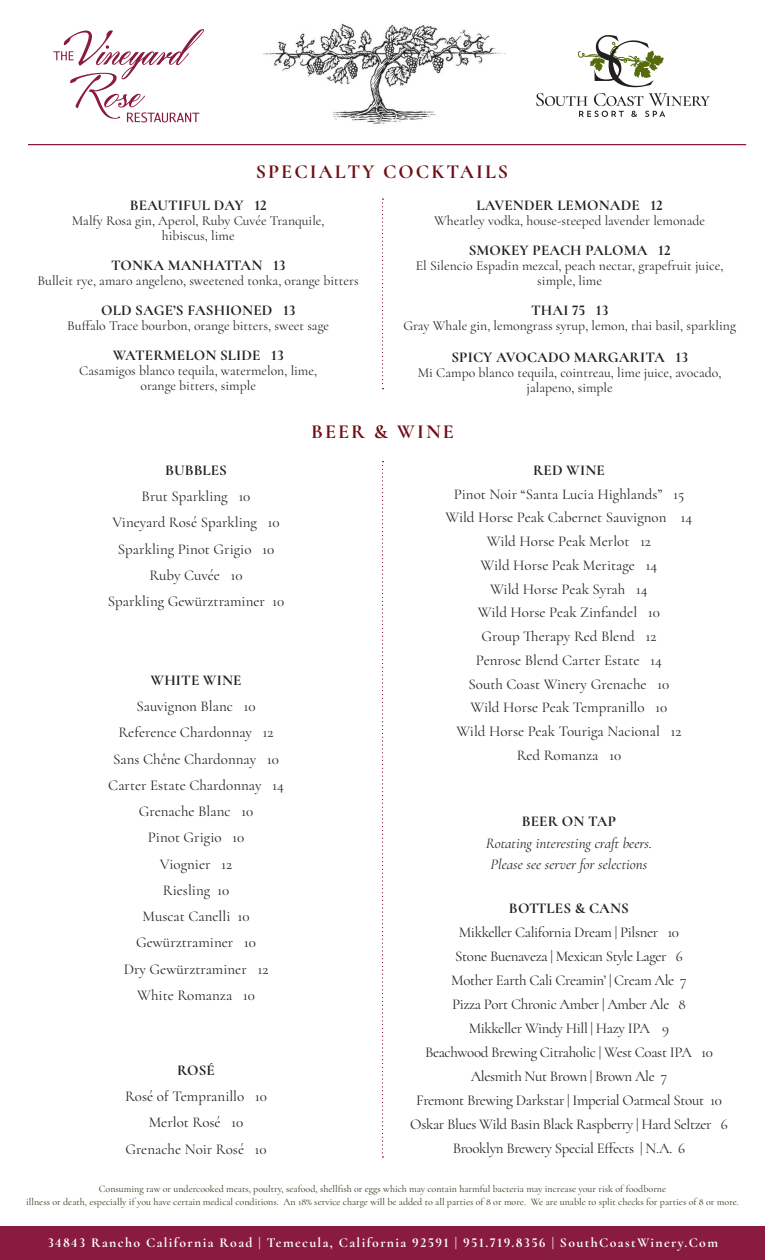
<style>
.page{position:relative;width:765px;height:1260px;background:#fff}
.page>*{position:absolute;margin:0;border:0;box-sizing:border-box;transform-origin:0 0}
.t1{font:700 20px "Cormorant";letter-spacing:.1em;color:#700d15}
.t2{font:15px/26.2px "Cormorant";color:#231f20;text-align:center}
.t3{font:15px/24px "Cormorant";letter-spacing:-.025em;color:#231f20;text-align:center}
.t4{font:700 15px "Cormorant";letter-spacing:.01em;color:#231f20}
.t5{font:italic 15px/21.9px "Cormorant";color:#231f20;text-align:center}
.t6{font:13.75px/15px "Cormorant";color:#231f20;text-align:center}
.t7{font:700 13.75px "Cormorant";letter-spacing:.1em;color:#fff}
.t8{font:10px/13.8px "Cormorant";color:#323414;text-align:center}
</style>
<div class="page">
<svg style="left:382px;top:461px;width:1px;height:697px"></svg>
<svg style="left:382px;top:198px;width:1px;height:191px"></svg>
<img style="left:256px;top:23px;width:253px;height:123px">
<svg style="left:578px;top:35px;width:86px;height:52px"></svg>
<svg style="left:536px;top:93px;width:174px;height:24px"></svg>
<svg style="left:54px;top:29px;width:150px;height:93px"></svg>
<hr style="left:28px;top:144px;width:718px;height:1px;background:#8a1b40">
<div style="left:0;top:1227px;width:765px;height:33px;background:#8a1b40"></div>
<h1 class="t1" style="left:256px;top:160px;width:254px">SPECIALTY COCKTAILS</h1>
<p class="t4" style="left:130px;top:196px;width:139px">BEAUTIFUL DAY 12</p>
<p class="t6" style="left:72px;top:213px;width:254px">Malfy Rosa gin, Aperol, Ruby Cuvée Tranquile, hibiscus, lime</p>
<p class="t4" style="left:111px;top:256px;width:176px">TONKA MANHATTAN 13</p>
<p class="t6" style="left:38px;top:273px;width:323px">Bulleit rye, amaro angeleno, sweetened tonka, orange bitters</p>
<p class="t4" style="left:101px;top:301px;width:196px">OLD SAGE’S FASHIONED 13</p>
<p class="t6" style="left:67px;top:318px;width:263px">Buffalo Trace bourbon, orange bitters, sweet sage</p>
<p class="t4" style="left:113px;top:346px;width:172px">WATERMELON SLIDE 13</p>
<p class="t6" style="left:79px;top:363px;width:239px">Casamigos blanco tequila, watermelon, lime, orange bitters, simple</p>
<p class="t4" style="left:477px;top:196px;width:188px">LAVENDER LEMONADE 12</p>
<p class="t6" style="left:434px;top:213px;width:272px">Wheatley vodka, house-steeped lavender lemonade</p>
<p class="t4" style="left:469px;top:241px;width:204px">SMOKEY PEACH PALOMA 12</p>
<p class="t6" style="left:416px;top:258px;width:309px">El Silencio Espadin mezcal, peach nectar, grapefruit juice, simple, lime</p>
<p class="t4" style="left:531px;top:301px;width:79px">THAI 75 13</p>
<p class="t6" style="left:403px;top:318px;width:334px">Gray Whale gin, lemongrass syrup, lemon, thai basil, sparkling</p>
<p class="t4" style="left:451px;top:347px;width:238px">SPICY AVOCADO MARGARITA 13</p>
<p class="t6" style="left:418px;top:365px;width:305px">Mi Campo blanco tequila, cointreau, lime juice, avocado, jalapeno, simple</p>
<p class="t4" style="left:165px;top:461px;width:63px">BUBBLES</p>
<p class="t2" style="left:108px;top:483px;width:178px">Brut Sparkling 10<br>Vineyard Rosé Sparkling 10<br>Sparkling Pinot Grigio 10<br>Ruby Cuvée 10<br>Sparkling Gewürztraminer 10</p>
<p class="t4" style="left:151px;top:671px;width:92px">WHITE WINE</p>
<p class="t2" style="left:108px;top:693px;width:177px">Sauvignon Blanc 10<br>Reference Chardonnay 12<br>Sans Chêne Chardonnay 10<br>Carter Estate Chardonnay 14<br>Grenache Blanc 10<br>Pinot Grigio 10<br>Viognier 12<br>Riesling 10<br>Muscat Canelli 10<br>Gewürztraminer 10<br>Dry Gewürztraminer 12<br>White Romanza 10</p>
<p class="t4" style="left:177px;top:1061px;width:39px">ROSÉ</p>
<p class="t2" style="left:125px;top:1083px;width:143px">Rosé of Tempranillo 10<br>Merlot Rosé 10<br>Grenache Noir Rosé 10</p>
<h1 class="t1" style="left:311px;top:419px;width:144px">BEER &amp; WINE</h1>
<p class="t4" style="left:533px;top:461px;width:73px">RED WINE</p>
<p class="t2" style="left:446px;top:482px;width:248px;line-height:23.8px">Pinot Noir “Santa Lucia Highlands” 15<br>Wild Horse Peak Cabernet Sauvignon 14<br>Wild Horse Peak Merlot 12<br>Wild Horse Peak Meritage 14<br>Wild Horse Peak Syrah 14<br>Wild Horse Peak Zinfandel 10<br>Group Therapy Red Blend 12<br>Penrose Blend Carter Estate 14<br>South Coast Winery Grenache 10<br>Wild Horse Peak Tempranillo 10<br>Wild Horse Peak Touriga Nacional 12<br>Red Romanza 10</p>
<p class="t4" style="left:522px;top:811px;width:96px">BEER ON TAP</p>
<p class="t5" style="left:486px;top:832px;width:168px">Rotating interesting craft beers.<br>Please see server for selections</p>
<p class="t4" style="left:509px;top:899px;width:122px">BOTTLES &amp; CANS</p>
<p class="t3" style="left:410px;top:920px;width:319px">Mikkeller California Dream | Pilsner 10<br>Stone Buenaveza | Mexican Style Lager 6<br>Mother Earth Cali Creamin’ | Cream Ale 7<br>Pizza Port Chronic Amber | Amber Ale 8<br>Mikkeller Windy Hill | Hazy IPA 9<br>Beachwood Brewing Citraholic | West Coast IPA 10<br>Alesmith Nut Brown | Brown Ale 7<br>Fremont Brewing Darkstar | Imperial Oatmeal Stout 10<br>Oskar Blues Wild Basin Black Raspberry | Hard Seltzer 6<br>Brooklyn Brewery Special Effects | N.A. 6</p>
<p class="t8" style="left:26px;top:1182px;width:714px">Consuming raw or undercooked meats, poultry, seafood, shellfish or eggs which may contain harmful bacteria may increase your risk of foodborne<br>illness or death, especially if you have certain medical conditions. An 18% service charge will be added to all parties of 8 or more. We are unable to split checks for parties of 8 or more.</p>
<p class="t7" style="left:48px;top:1234px;width:672px">34843 Rancho California Road | Temecula, California 92591 | 951.719.8356 | SouthCoastWinery.Com</p>
</div>
